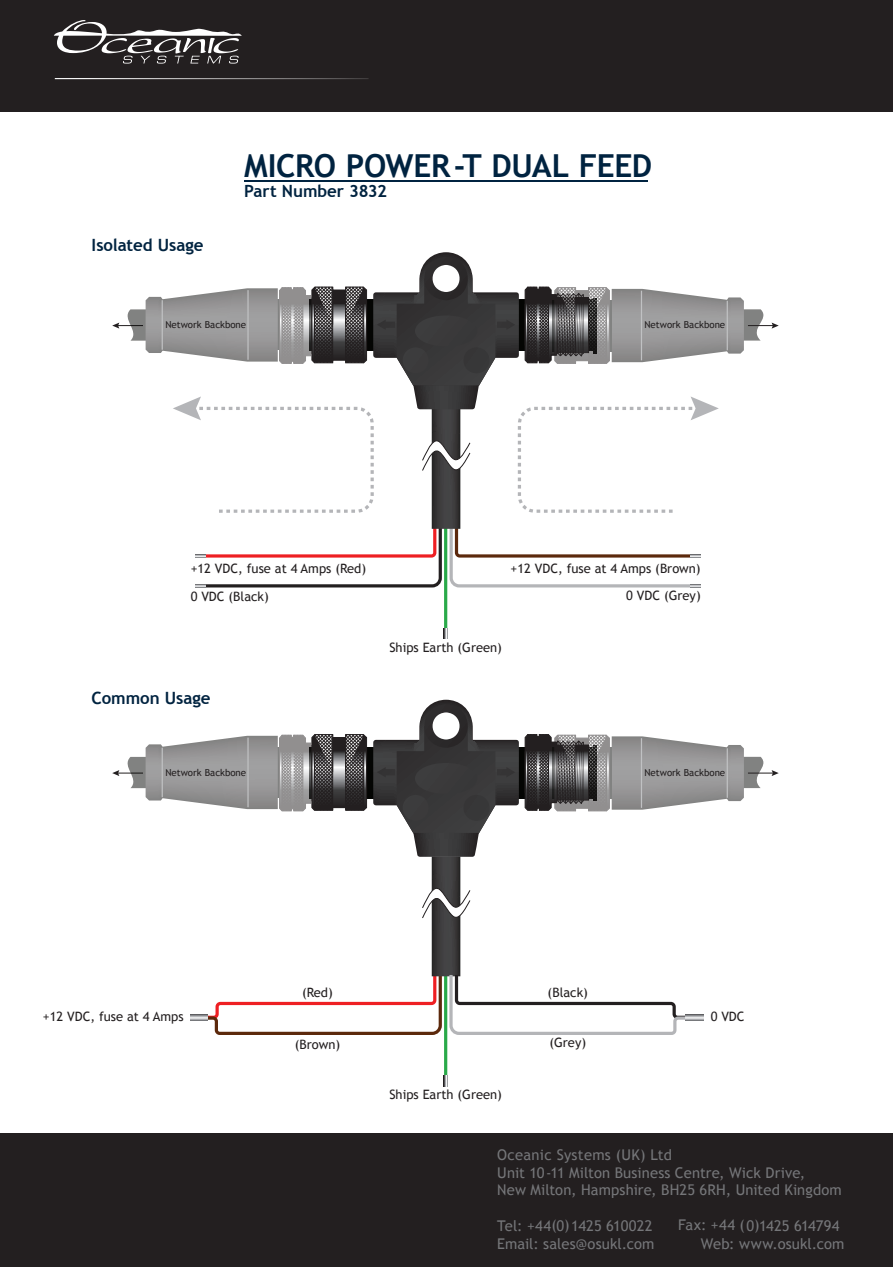
<style>
.page{position:relative;width:893px;height:1267px;background:#fff}
.page>*{position:absolute;margin:0;border:0;box-sizing:border-box;transform-origin:0 0}
.t1{font:700 31.65px "Trebuchet MS";letter-spacing:-.015em;color:#002340}
.t2{font:700 16.95px "Trebuchet MS";letter-spacing:-.005em;color:#002340}
.t3{font:14.85px/17.7px "Trebuchet MS";letter-spacing:.01em;color:#757679}
.t4{font:12.9px "Trebuchet MS";color:#231f20}
.t5{font:9.75px "Trebuchet MS";color:#231f20}
</style>
<div class="page">
<hr style="left:444px;top:527px;width:3px;height:102px;background:#29a949">
<svg style="left:444px;top:628px;width:3px;height:11px"></svg>
<svg style="left:112px;top:252px;width:667px;height:337px"></svg>
<hr style="left:444px;top:975px;width:3px;height:101px;background:#29a949">
<svg style="left:444px;top:1076px;width:3px;height:10px"></svg>
<hr style="left:244px;top:180px;width:404px;height:1px;background:#002340">
<svg style="left:112px;top:700px;width:667px;height:337px"></svg>
<svg style="left:686px;top:1015px;width:17px;height:6px"></svg>
<div style="left:0;top:1134px;width:893px;height:133px;background:#231f20"></div>
<div style="left:0;top:0;width:893px;height:112px;background:#231f20"></div>
<hr style="left:55px;top:78px;width:314px;height:1px;background:#fff">
<svg style="left:54px;top:20px;width:188px;height:44px"></svg>
<p class="t2" style="left:92px;top:234px;width:113px">Isolated Usage</p>
<h1 class="t1" style="left:244px;top:146px;width:410px">MICRO POWER-T DUAL FEED</h1>
<p class="t2" style="left:244px;top:181px;width:144px">Part Number 3832</p>
<p class="t5" style="left:165px;top:319px;width:82px">Network Backbone</p>
<p class="t5" style="left:644px;top:319px;width:82px">Network Backbone</p>
<p class="t4" style="left:191px;top:561px;width:177px">+12 VDC, fuse at 4 Amps (Red)</p>
<p class="t4" style="left:191px;top:589px;width:80px">0 VDC (Black)</p>
<p class="t2" style="left:92px;top:688px;width:121px">Common Usage</p>
<p class="t4" style="left:511px;top:561px;width:192px">+12 VDC, fuse at 4 Amps (Brown)</p>
<p class="t4" style="left:626px;top:587px;width:76px">0 VDC (Grey)</p>
<p class="t4" style="left:389px;top:639px;width:114px">Ships Earth (Green)</p>
<p class="t5" style="left:165px;top:767px;width:82px">Network Backbone</p>
<p class="t5" style="left:644px;top:767px;width:82px">Network Backbone</p>
<p class="t4" style="left:302px;top:985px;width:32px">(Red)</p>
<p class="t4" style="left:548px;top:985px;width:42px">(Black)</p>
<p class="t4" style="left:43px;top:1009px;width:142px">+12 VDC, fuse at 4 Amps</p>
<p class="t4" style="left:711px;top:1009px;width:35px">0 VDC</p>
<p class="t4" style="left:295px;top:1036px;width:47px">(Brown)</p>
<p class="t4" style="left:389px;top:1087px;width:114px">Ships Earth (Green)</p>
<p class="t4" style="left:549px;top:1035px;width:38px">(Grey)</p>
<p class="t3" style="left:497px;top:1146px;width:346px">Oceanic Systems (UK) Ltd<br>Unit 10-11 Milton Business Centre, Wick Drive,<br>New Milton, Hampshire, BH25 6RH, United Kingdom</p>
<p class="t3" style="left:678px;top:1217px;width:163px">Fax: +44 (0)1425 614794</p>
<p class="t3" style="left:497px;top:1235px;width:159px">Email: sales@osukl.com</p>
<p class="t3" style="left:701px;top:1235px;width:145px">Web: www.osukl.com</p>
<p class="t3" style="left:497px;top:1217px;width:157px">Tel: +44(0)1425 610022</p>
</div>
